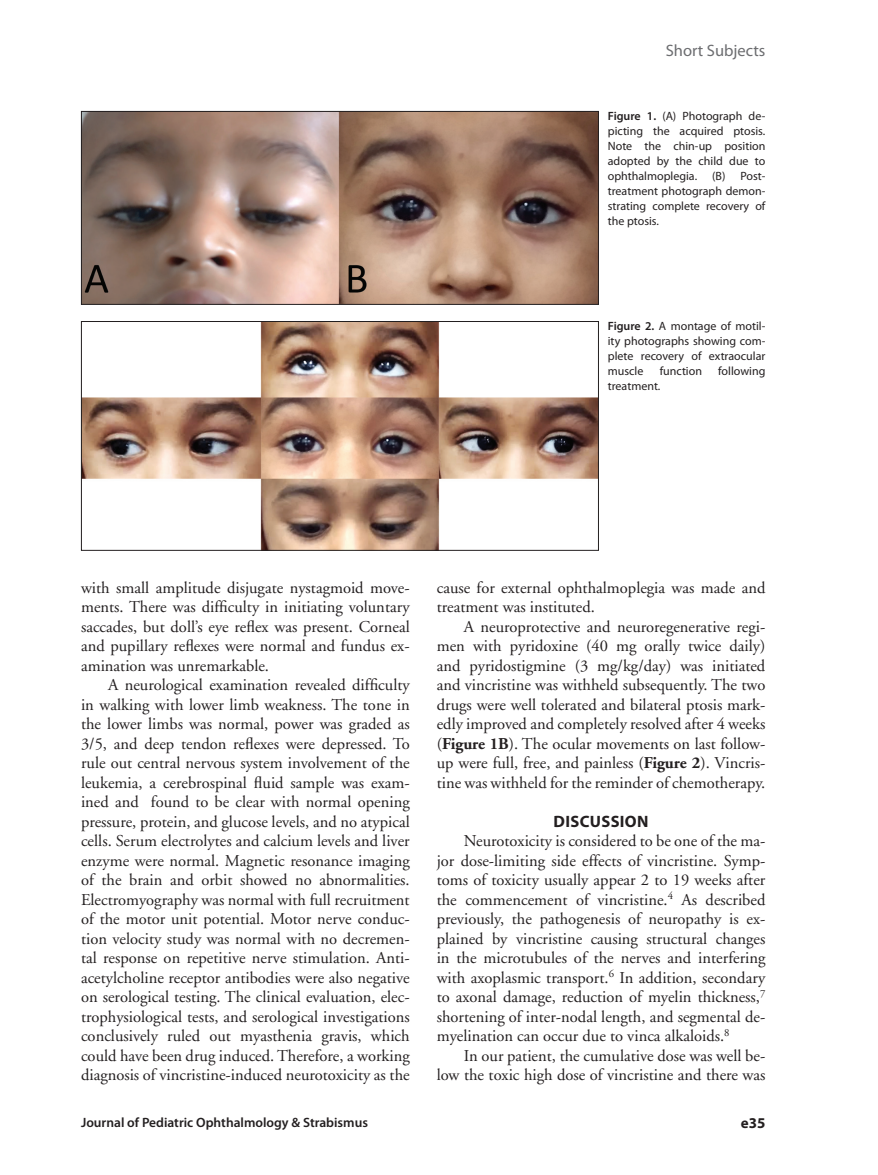
<style>
.page{position:relative;width:878px;height:1175px;background:#fff}
.page>*{position:absolute;margin:0;border:0;box-sizing:border-box;transform-origin:0 0}
.Body_text{font:16.5px/19.5px "Adobe Garamond";color:#231f20;text-align:justify}
.t1{font:16.5px "Myriad Pro";color:#6c6d70}
.subhead1{font:700 16.5px "Myriad Pro";letter-spacing:.02em;color:#231f20}
.page_num{font:700 15px "Myriad Pro";color:#231f20}
.t2{font:600 13.5px "Myriad Pro";color:#231f20}
.t3{font:12px/15px "Myriad Pro";color:#231f20;text-align:justify}
.s1{font-weight:600}
.s2{font-weight:700}
</style>
<div class="page">
<img style="left:83px;top:113px;width:513px;height:190px">
<div style="left:81px;top:111px;width:517px;height:194px;border:1px solid #231f20"></div>
<img style="left:83px;top:323px;width:513px;height:225px">
<div style="left:81px;top:321px;width:517px;height:229px;border:1px solid #231f20"></div>
<p class="t1" style="left:665px;top:41px;width:101px">Short Subjects</p>
<p class="t3" style="left:608px;top:108px;width:159px"><span class="s1">Figure 1.</span> (A) Photograph de&shy;picting the acquired ptosis.<br>Note the chin-up position adopted by the child due to ophthalmoplegia. (B) Post&shy;treatment photograph demon&shy;strating complete recovery of the ptosis.</p>
<p class="t3" style="left:608px;top:318px;width:159px"><span class="s1">Figure 2.</span> A montage of motil&shy;ity photographs showing com&shy;plete recovery of extraocular muscle</p>
<p class="t3" style="left:659px;top:363px;width:44px">function</p>
<p class="t3" style="left:718px;top:363px;width:49px">following</p>
<p class="t3" style="left:608px;top:378px;width:54px">treatment.</p>
<p class="Body_text" style="left:81px;top:578px;width:330px">with small amplitude disjugate nystagmoid move&shy;ments. There was difficulty in initiating voluntary saccades, but doll’s eye reflex was present. Corneal and pupillary reflexes were normal and fundus ex&shy;amination was unremarkable.</p>
<p class="Body_text" style="left:81px;top:675px;width:330px;text-indent:27px">A neurological examination revealed difficulty in walking with lower limb weakness. The tone in the lower limbs was normal, power was graded as 3/5, and deep tendon reflexes were depressed. To rule out central nervous system involvement of the leukemia, a cerebrospinal fluid sample was exam&shy;ined and found to be clear with normal opening pressure, protein, and glucose levels, and no atypical cells. Serum electrolytes and calcium levels and liver enzyme were normal. Magnetic resonance imaging of the brain and orbit showed no abnormalities.<br>Electromyography was normal with full recruitment of the motor unit potential. Motor nerve conduc&shy;tion velocity study was normal with no decremen&shy;tal response on repetitive nerve stimulation. Anti&shy;acetylcholine receptor antibodies were also negative on serological testing. The clinical evaluation, elec&shy;trophysiological tests, and serological investigations conclusively ruled out myasthenia gravis, which could have been drug induced. Therefore, a working diagnosis of vincristine-induced neurotoxicity as the</p>
<p class="Body_text" style="left:436px;top:578px;width:330px">cause for external ophthalmoplegia was made and treatment was instituted.</p>
<p class="Body_text" style="left:436px;top:617px;width:330px;text-indent:27px">A neuroprotective and neuroregenerative regi&shy;men with pyridoxine (40 mg orally twice daily) and pyridostigmine (3 mg/kg/day) was initiated and vincristine was withheld subsequently. The two drugs were well tolerated and bilateral ptosis mark&shy;edly improved and completely resolved after 4 weeks (<span class="s2">Figure 1B</span>). The ocular movements on last follow&shy;up were full, free, and painless (<span class="s2">Figure 2</span>). Vincris&shy;tine was withheld for the reminder of chemotherapy.</p>
<p class="subhead1" style="left:553px;top:810px;width:96px">DISCUSSION</p>
<p class="Body_text" style="left:436px;top:831px;width:330px;text-indent:27px">Neurotoxicity is considered to be one of the ma&shy;jor dose-limiting side effects of vincristine. Symp&shy;toms of toxicity usually appear 2 to 19 weeks after the commencement of vincristine.<sup>4</sup> As described previously, the pathogenesis of neuropathy is ex&shy;plained by vincristine causing structural changes in the microtubules of the nerves and interfering with axoplasmic transport.<sup>6</sup> In addition, secondary to axonal damage, reduction of myelin thickness,<sup>7 </sup>shortening of inter-nodal length, and segmental de&shy;myelination can occur due to vinca alkaloids.<sup>8</sup></p>
<p class="Body_text" style="left:436px;top:1046px;width:330px;text-align:right">In our patient, the cumulative dose was well be-<br>low the toxic high dose of vincristine and there was</p>
<p class="t2" style="left:81px;top:1113px;width:288px">Journal of Pediatric Ophthalmology &amp; Strabismus</p>
<p class="page_num" style="left:740px;top:1112px;width:26px">e35</p>
</div>
